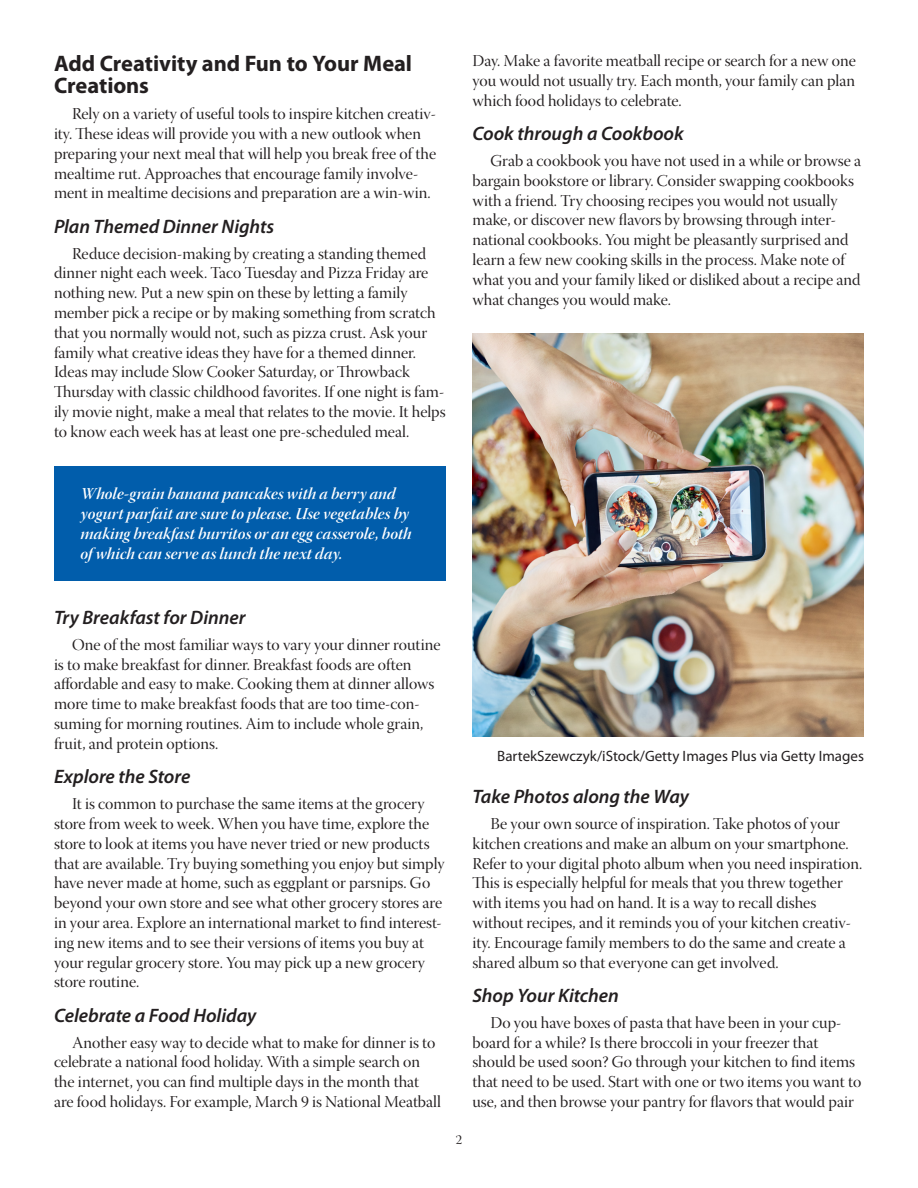
<style>
.page{position:relative;width:918px;height:1188px;background:#fff}
.page>*{position:absolute;margin:0;border:0;box-sizing:border-box;transform-origin:0 0}
._1{font:700 22.5px/22.5px "Myriad Pro";letter-spacing:-.005em;color:#231f20}
._2{font:italic 600 19.5px "Myriad Pro";letter-spacing:-.005em;color:#231f20}
.body{font:16.5px/19.8px "Warnock Pro Disp";color:#231f20}
.body-2{font:16.5px/19.8px "Warnock Pro Semibold It Disp";color:#fff}
.t1{font:15px "Myriad Pro";color:#231f20}
.t2{font:13.5px "Warnock Pro Disp";color:#231f20}
</style>
<div class="page">
<div style="left:54px;top:466px;width:392px;height:114px;background:#015dab"></div>
<img style="left:472px;top:333px;width:392px;height:404px">
<p class="_1" style="left:54px;top:51px;width:360px">Add Creativity and Fun to Your Meal<br>Creations</p>
<p class="body" style="left:54px;top:106px;width:384px;text-indent:18px">Rely on a variety of useful tools to inspire kitchen creativ&shy;ity. These ideas will provide you with a new outlook when preparing your next meal that will help you break free of the mealtime rut. Approaches that encourage family involve&shy;ment in mealtime decisions and preparation are a win-win.</p>
<p class="_2" style="left:54px;top:214px;width:222px">Plan Themed Dinner Nights</p>
<p class="body" style="left:54px;top:245px;width:393px;text-indent:18px">Reduce decision-making by creating a standing themed dinner night each week. Taco Tuesday and Pizza Friday are nothing new. Put a new spin on these by letting a family member pick a recipe or by making something from scratch that you normally would not, such as pizza crust. Ask your family what creative ideas they have for a themed dinner.<br>Ideas may include Slow Cooker Saturday, or Throwback Thursday with classic childhood favorites. If one night is fam&shy;ily movie night, make a meal that relates to the movie. It helps to know each week has at least one pre-scheduled meal.</p>
<p class="body-2" style="left:81px;top:484px;width:333px">Whole-grain banana pancakes with a berry and yogurt parfait are sure to please. Use vegetables by making breakfast burritos or an egg casserole, both of which can serve as lunch the next day.</p>
<p class="body" style="left:472px;top:53px;width:385px;text-align:justify">Day. Make a favorite meatball recipe or search for a new one you would not usually try. Each month, your family can plan which food holidays to celebrate.</p>
<p class="_2" style="left:472px;top:121px;width:213px">Cook through a Cookbook</p>
<p class="body" style="left:472px;top:153px;width:390px;text-indent:18px">Grab a cookbook you have not used in a while or browse a bargain bookstore or library. Consider swapping cookbooks with a friend. Try choosing recipes you would not usually make, or discover new flavors by browsing through inter&shy;national cookbooks. You might be pleasantly surprised and learn a few new cooking skills in the process. Make note of what you and your family liked or disliked about a recipe and what changes you would make.</p>
<p class="_2" style="left:54px;top:605px;width:193px">Try Breakfast for Dinner</p>
<p class="body" style="left:54px;top:637px;width:388px;text-indent:18px">One of the most familiar ways to vary your dinner routine is to make breakfast for dinner. Breakfast foods are often affordable and easy to make. Cooking them at dinner allows more time to make breakfast foods that are too time-con&shy;suming for morning routines. Aim to include whole grain, fruit, and protein options.</p>
<p class="_2" style="left:54px;top:764px;width:138px">Explore the Store</p>
<p class="body" style="left:54px;top:796px;width:392px;text-indent:18px">It is common to purchase the same items at the grocery store from week to week. When you have time, explore the store to look at items you have never tried or new products that are available. Try buying something you enjoy but simply have never made at home, such as eggplant or parsnips. Go beyond your own store and see what other grocery stores are in your area. Explore an international market to find interest&shy;ing new items and to see their versions of items you buy at your regular grocery store. You may pick up a new grocery store routine.</p>
<p class="_2" style="left:54px;top:1003px;width:204px">Celebrate a Food Holiday</p>
<p class="body" style="left:54px;top:1034px;width:388px;text-indent:18px">Another easy way to decide what to make for dinner is to celebrate a national food holiday. With a simple search on the internet, you can find multiple days in the month that are food holidays. For example, March 9 is National Meatball</p>
<p class="t2" style="left:456px;top:1132px;width:8px">2</p>
<p class="t1" style="left:497px;top:747px;width:368px">BartekSzewczyk/iStock/Getty Images Plus via Getty Images</p>
<p class="_2" style="left:472px;top:784px;width:218px">Take Photos along the Way</p>
<p class="body" style="left:472px;top:816px;width:391px;text-indent:18px">Be your own source of inspiration. Take photos of your kitchen creations and make an album on your smartphone.<br>Refer to your digital photo album when you need inspiration.<br>This is especially helpful for meals that you threw together with items you had on hand. It is a way to recall dishes without recipes, and it reminds you of your kitchen creativ&shy;ity. Encourage family members to do the same and create a shared album so that everyone can get involved.</p>
<p class="_2" style="left:472px;top:983px;width:148px">Shop Your Kitchen</p>
<p class="body" style="left:472px;top:1015px;width:390px;text-indent:18px">Do you have boxes of pasta that have been in your cup&shy;board for a while? Is there broccoli in your freezer that should be used soon? Go through your kitchen to find items that need to be used. Start with one or two items you want to use, and then browse your pantry for flavors that would pair</p>
</div>
